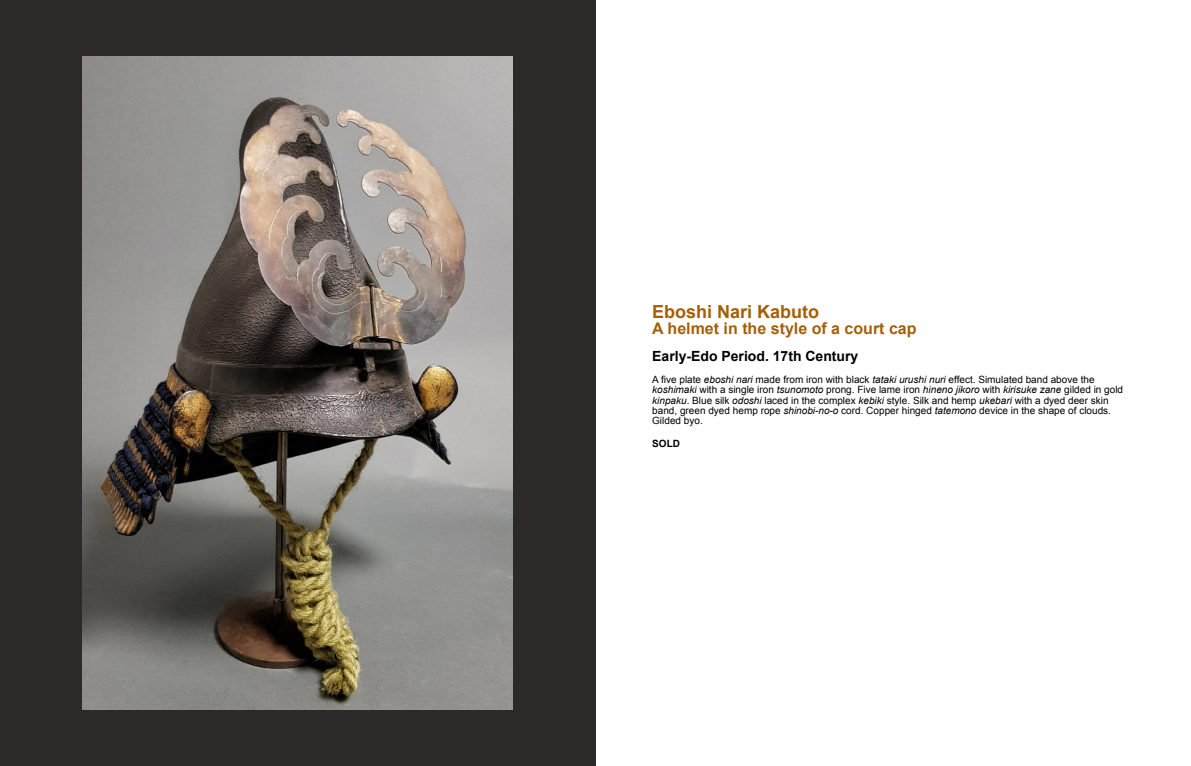
<style>
.page{position:relative;width:1191px;height:766px;background:#fff}
.page>*{position:absolute;margin:0;border:0;box-sizing:border-box;transform-origin:0 0}
.t1{font:700 18px "Arial";color:#a55f0a}
.t2{font:700 16px "Arial";color:#a55f0a}
.t3{font:700 14px "Arial";color:#000}
.t4{font:10px/10.3px "Arial";color:#000}
.t5{font:700 10px "Arial";color:#000}
.s1{font-style:italic}
</style>
<div class="page">
<div style="left:0;top:0;width:595px;height:765px;background:#2e2929"></div>
<img style="left:82px;top:56px;width:431px;height:653px">
<h1 class="t1" style="left:652px;top:304px;width:169px">Eboshi Nari Kabuto</h1>
<h2 class="t2" style="left:652px;top:322px;width:266px">A helmet in the style of a court cap</h2>
<h3 class="t3" style="left:652px;top:350px;width:208px">Early-Edo Period. 17th Century</h3>
<p class="t4" style="left:652px;top:375px;width:472px">A five plate <span class="s1">eboshi nari</span> made from iron with black <span class="s1">tataki urushi nuri</span> effect. Simulated band above the <span class="s1">koshimaki</span> with a single iron <span class="s1">tsunomoto</span> prong. Five lame iron <span class="s1">hineno jikoro</span> with <span class="s1">kirisuke zane</span> gilded in gold <span class="s1">kinpaku</span>. Blue silk <span class="s1">odoshi</span> laced in the complex <span class="s1">kebiki</span> style. Silk and hemp <span class="s1">ukebari</span> with a dyed deer skin band, green dyed hemp rope <span class="s1">shinobi-no-o</span> cord. Copper hinged <span class="s1">tatemono</span> device in the shape of clouds.<br>Gilded byo.</p>
<p class="t5" style="left:652px;top:439px;width:29px">SOLD</p>
</div>
